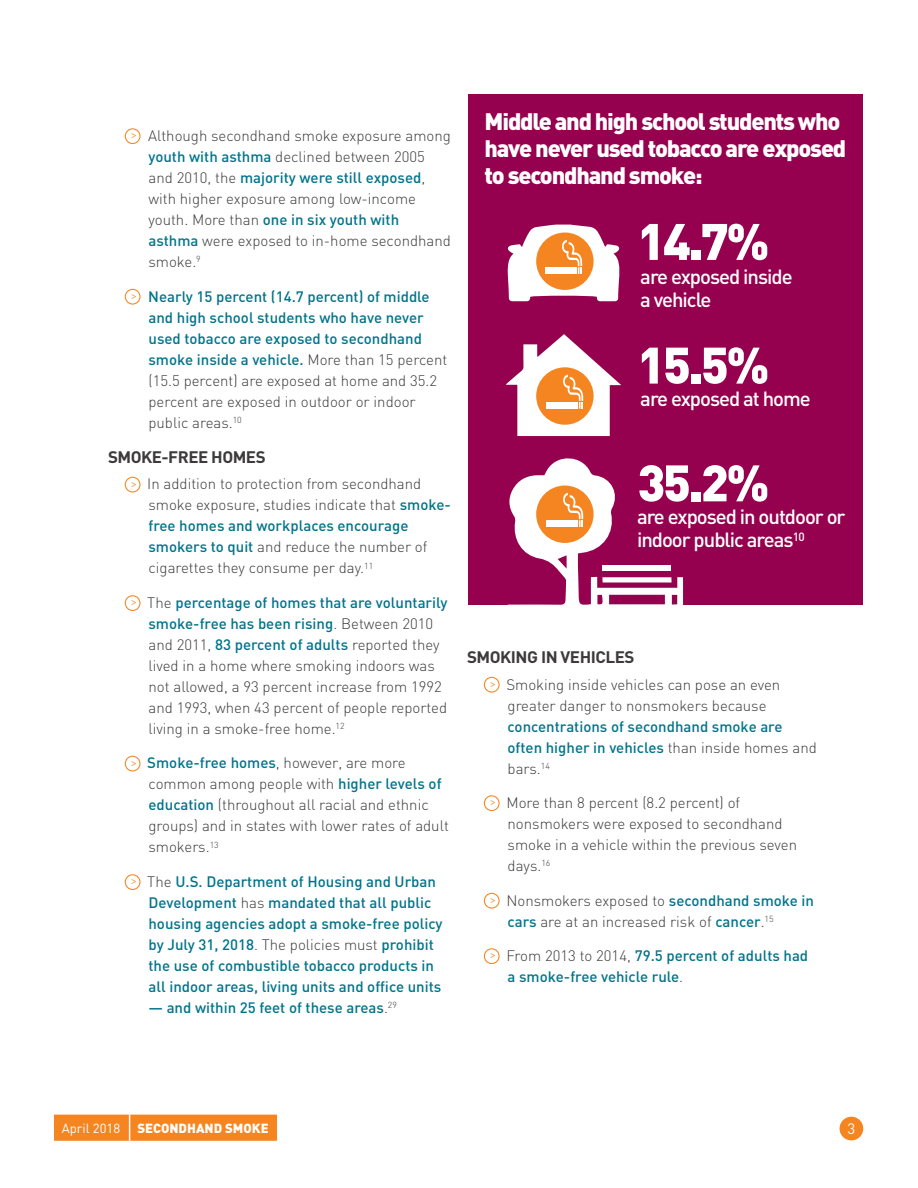
<style>
.page{position:relative;width:918px;height:1188px;background:#fff}
.page>*{position:absolute;margin:0;border:0;box-sizing:border-box;transform-origin:0 0}
.t1{font:900 50.55px "DIN";color:#fff}
.t2{font:900 23.55px/27.2px "DIN";letter-spacing:-.05em;color:#fff}
.t3{font:500 20.25px/23.4px "DIN";letter-spacing:-.05em;color:#fff}
.t4{font:700 16.5px "DIN";letter-spacing:-.03em;color:#3c3a3b}
.Body{font:300 15px/21px "DIN";color:#3c3a3b}
.Body-2{font:500 15px/21px "DIN";color:#00748a}
.t5{font:15px "DIN";color:#fff}
.t6{font:900 13.05px "DIN";color:#fff}
.t7{font:13.05px "DIN";color:#fff}
.t8{font:700 9.6px "Minion Pro";color:#f58520}
.s1{font-weight:500;color:#00748a}
.s2{font-weight:300;color:#3c3a3b}
</style>
<div class="page">
<div style="left:840px;top:1117px;width:23px;height:23px;background:#f58520;border-radius:50%"></div>
<div style="left:54px;top:1115px;width:223px;height:26px;background:#f58520"></div>
<div style="left:125px;top:128px;width:16px;height:16px;border:1px solid #f58520;border-radius:50%"></div>
<div style="left:125px;top:289px;width:16px;height:16px;border:1px solid #f58520;border-radius:50%"></div>
<div style="left:125px;top:477px;width:16px;height:15px;border:1px solid #f58520;border-radius:50%"></div>
<div style="left:125px;top:595px;width:16px;height:16px;border:1px solid #f58520;border-radius:50%"></div>
<div style="left:125px;top:756px;width:16px;height:15px;border:1px solid #f58520;border-radius:50%"></div>
<div style="left:125px;top:874px;width:16px;height:16px;border:1px solid #f58520;border-radius:50%"></div>
<div style="left:484px;top:677px;width:16px;height:16px;border:1px solid #f58520;border-radius:50%"></div>
<div style="left:484px;top:795px;width:16px;height:16px;border:1px solid #f58520;border-radius:50%"></div>
<div style="left:484px;top:893px;width:16px;height:16px;border:1px solid #f58520;border-radius:50%"></div>
<div style="left:484px;top:948px;width:16px;height:16px;border:1px solid #f58520;border-radius:50%"></div>
<div style="left:468px;top:94px;width:395px;height:511px;background:#96014f"></div>
<svg style="left:506px;top:334px;width:115px;height:102px"></svg>
<svg style="left:507px;top:225px;width:112px;height:76px;background:#ebb6a9"></svg>
<svg style="left:508px;top:458px;width:175px;height:147px"></svg>
<p class="t8" style="left:131px;top:129px;width:7px">&gt;</p>
<p class="Body" style="left:148px;top:125px;width:304px">Although secondhand smoke exposure among <span class="s1">youth with asthma</span> declined between 2005 and 2010, the <span class="s1">majority were still exposed</span>, with higher exposure among low-income youth. More than <span class="s1">one in six youth with asthma</span> were exposed to in-home secondhand smoke.<sup>9</sup></p>
<p class="t8" style="left:131px;top:289px;width:7px">&gt;</p>
<p class="Body-2" style="left:148px;top:285px;width:301px">Nearly 15 percent (14.7 percent) of middle and high school students who have never used tobacco are exposed to secondhand smoke inside a vehicle. <span class="s2">More than 15 percent (15.5 percent) are exposed at home and 35.2 percent are exposed in outdoor or indoor public areas.</span><sup>10</sup></p>
<h3 class="t4" style="left:108px;top:446px;width:159px">SMOKE-FREE HOMES</h3>
<p class="t8" style="left:131px;top:477px;width:7px">&gt;</p>
<p class="Body" style="left:147px;top:473px;width:305px">In addition to protection from secondhand smoke exposure, studies indicate that <span class="s1">smoke&shy;free homes and workplaces encourage smokers to quit</span> and reduce the number of cigarettes they consume per day.<sup>11</sup></p>
<p class="t8" style="left:131px;top:596px;width:7px">&gt;</p>
<p class="Body" style="left:147px;top:592px;width:302px">The <span class="s1">percentage of homes that are voluntarily smoke-free has been rising</span>. Between 2010 and 2011, <span class="s1">83 percent of adults</span> reported they lived in a home where smoking indoors was not allowed, a 93 percent increase from 1992 and 1993, when 43 percent of people reported living in a smoke-free home.<sup>12</sup></p>
<p class="t8" style="left:131px;top:756px;width:7px">&gt;</p>
<p class="Body" style="left:147px;top:752px;width:303px"><span class="s1">Smoke-free homes</span>, however, are more common among people with <span class="s1">higher levels of education</span> (throughout all racial and ethnic groups) and in states with lower rates of adult smokers.<sup>13</sup></p>
<p class="t8" style="left:131px;top:875px;width:7px">&gt;</p>
<p class="Body-2" style="left:147px;top:871px;width:297px"><span class="s2">The</span> U.S. Department of Housing and Urban Development <span class="s2">has</span> mandated that all public housing agencies adopt a smoke-free policy by July 31, 2018<span class="s2">. The policies must</span> prohibit the use of combustible tobacco products in all indoor areas, living units and office units</p>
<p class="Body-2" style="left:148px;top:997px;width:250px">— and within 25 feet of these areas<span class="s2">.</span><sup>29</sup></p>
<p class="t2" style="left:485px;top:107px;width:363px">Middle and high school students who have never used tobacco are exposed to secondhand smoke:</p>
<p class="t1" style="left:637px;top:208px;width:134px">14.7%</p>
<p class="t3" style="left:640px;top:264px;width:154px">are exposed inside a vehicle</p>
<p class="t1" style="left:637px;top:331px;width:134px">15.5%</p>
<p class="t3" style="left:640px;top:386px;width:172px">are exposed at home</p>
<p class="t1" style="left:637px;top:449px;width:134px">35.2%</p>
<p class="t3" style="left:637px;top:504px;width:210px">are exposed in outdoor or indoor public areas<sup>10</sup></p>
<h3 class="t4" style="left:467px;top:646px;width:169px">SMOKING IN VEHICLES</h3>
<p class="t8" style="left:490px;top:677px;width:7px">&gt;</p>
<p class="Body" style="left:506px;top:674px;width:312px">Smoking inside vehicles can pose an even greater danger to nonsmokers because <span class="s1">concentrations of secondhand smoke are often higher in vehicles</span> than inside homes and bars.<sup>14</sup></p>
<p class="t8" style="left:490px;top:796px;width:7px">&gt;</p>
<p class="Body" style="left:506px;top:792px;width:292px">More than 8 percent (8.2 percent) of nonsmokers were exposed to secondhand smoke in a vehicle within the previous seven days.<sup>16</sup></p>
<p class="t8" style="left:490px;top:893px;width:7px">&gt;</p>
<p class="Body" style="left:506px;top:890px;width:309px">Nonsmokers exposed to <span class="s1">secondhand smoke in cars</span> are at an increased risk of <span class="s1">cancer</span>.<sup>15</sup></p>
<p class="t8" style="left:490px;top:949px;width:7px">&gt;</p>
<p class="Body-2" style="left:506px;top:945px;width:303px"><span class="s2">From 2013 to 2014,</span> 79.5 percent of adults had a smoke-free vehicle rule<span class="s2">.</span></p>
<p class="t7" style="left:62px;top:1120px;width:60px">April 2018</p>
<p class="t6" style="left:137px;top:1120px;width:133px">SECONDHAND SMOKE</p>
<p class="t5" style="left:847px;top:1119px;width:9px">3</p>
</div>
